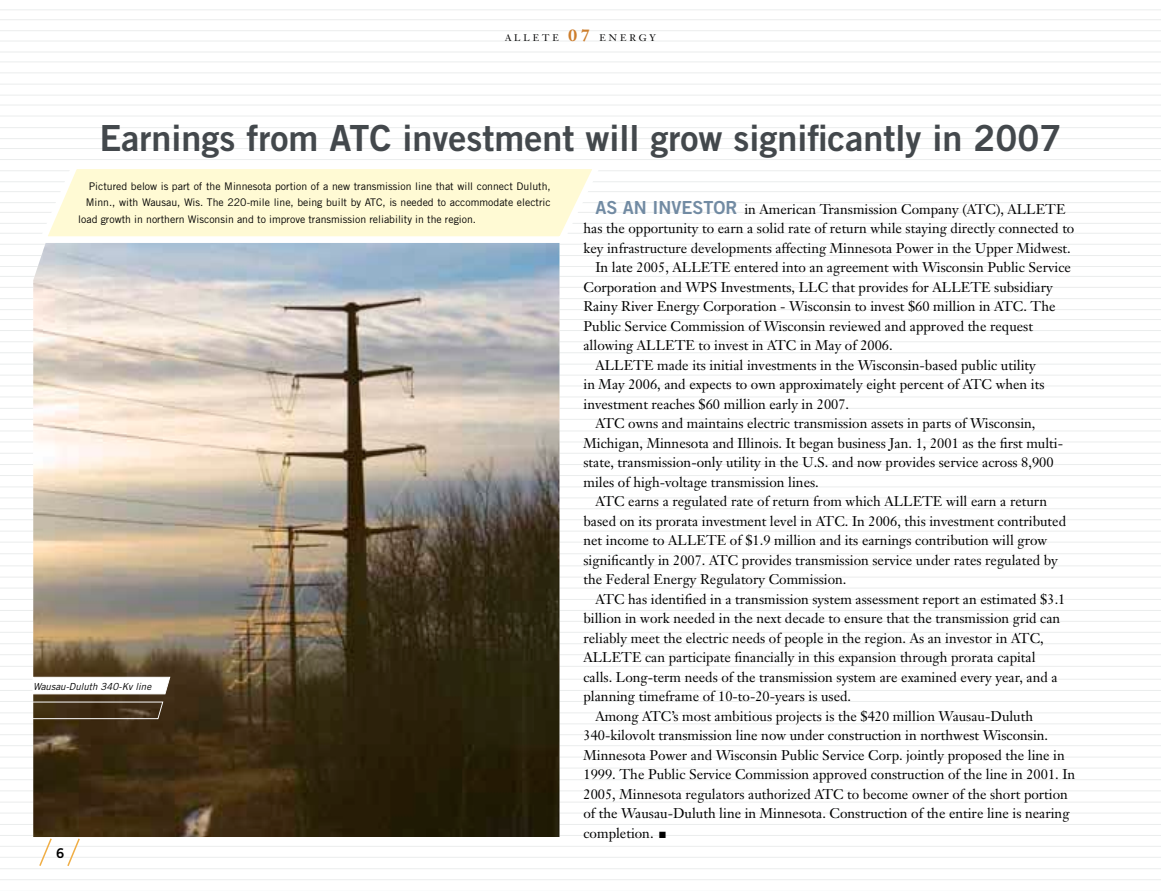
<style>
.page{position:relative;width:1161px;height:891px;background:#fff}
.page>*{position:absolute;margin:0;border:0;box-sizing:border-box;transform-origin:0 0}
.t1{font:36px "Trade Gothic Bold Two";color:#43484c}
.t2{font:13.8px "Janson Text";color:#000}
.t3{font:10.5px "Trade Gothic";color:#000}
.t4{font:italic 9.75px "Trade Gothic";color:#000}
.t5{font:9.45px "Janson Text";letter-spacing:.3em;color:#000}
.s1{font-weight:700;font-size:16.5px;color:#cd7d2b}
.s2{font-family:"Trade Gothic Bold Two";font-size:18px;color:#728ba3}
</style>
<div class="page">
<hr style="left:0;top:41px;width:1161px;height:1px;background:#ebeded">
<hr style="left:0;top:62px;width:1161px;height:1px;background:#ebeded">
<hr style="left:0;top:84px;width:1161px;height:1px;background:#ebeded">
<hr style="left:0;top:105px;width:1161px;height:1px;background:#ebeded">
<hr style="left:0;top:127px;width:1161px;height:1px;background:#ebeded">
<hr style="left:0;top:148px;width:1161px;height:1px;background:#ebeded">
<hr style="left:0;top:171px;width:1161px;height:1px;background:#ebeded">
<hr style="left:0;top:191px;width:1161px;height:1px;background:#ebeded">
<hr style="left:0;top:212px;width:1161px;height:1px;background:#ebeded">
<hr style="left:0;top:233px;width:1161px;height:1px;background:#ebeded">
<hr style="left:0;top:255px;width:1161px;height:1px;background:#ebeded">
<hr style="left:0;top:276px;width:1161px;height:1px;background:#ebeded">
<hr style="left:0;top:298px;width:1161px;height:1px;background:#ebeded">
<hr style="left:0;top:319px;width:1161px;height:1px;background:#ebeded">
<hr style="left:0;top:342px;width:1161px;height:1px;background:#ebeded">
<hr style="left:0;top:364px;width:1161px;height:1px;background:#ebeded">
<hr style="left:0;top:386px;width:1161px;height:1px;background:#ebeded">
<hr style="left:0;top:408px;width:1161px;height:1px;background:#ebeded">
<hr style="left:0;top:19px;width:1161px;height:1px;background:#ebeded">
<hr style="left:0;top:431px;width:1161px;height:1px;background:#ebeded">
<hr style="left:0;top:442px;width:1161px;height:1px;background:#ebeded">
<hr style="left:0;top:10px;width:1161px;height:1px;background:#ebeded">
<hr style="left:0;top:30px;width:1161px;height:1px;background:#ebeded">
<hr style="left:0;top:419px;width:1161px;height:1px;background:#ebeded">
<hr style="left:0;top:397px;width:1161px;height:1px;background:#ebeded">
<hr style="left:0;top:375px;width:1161px;height:1px;background:#ebeded">
<hr style="left:0;top:352px;width:1161px;height:1px;background:#ebeded">
<hr style="left:0;top:330px;width:1161px;height:1px;background:#ebeded">
<hr style="left:0;top:309px;width:1161px;height:1px;background:#ebeded">
<hr style="left:0;top:287px;width:1161px;height:1px;background:#ebeded">
<hr style="left:0;top:266px;width:1161px;height:1px;background:#ebeded">
<hr style="left:0;top:244px;width:1161px;height:1px;background:#ebeded">
<hr style="left:0;top:223px;width:1161px;height:1px;background:#ebeded">
<hr style="left:0;top:202px;width:1161px;height:1px;background:#ebeded">
<hr style="left:0;top:181px;width:1161px;height:1px;background:#ebeded">
<hr style="left:0;top:159px;width:1161px;height:1px;background:#ebeded">
<hr style="left:0;top:138px;width:1161px;height:1px;background:#ebeded">
<hr style="left:0;top:116px;width:1161px;height:1px;background:#ebeded">
<hr style="left:0;top:95px;width:1161px;height:1px;background:#ebeded">
<hr style="left:0;top:73px;width:1161px;height:1px;background:#ebeded">
<hr style="left:0;top:52px;width:1161px;height:1px;background:#ebeded">
<hr style="left:0;top:464px;width:1161px;height:1px;background:#ebeded">
<hr style="left:0;top:487px;width:1161px;height:1px;background:#ebeded">
<hr style="left:0;top:509px;width:1161px;height:1px;background:#ebeded">
<hr style="left:0;top:531px;width:1161px;height:1px;background:#ebeded">
<hr style="left:0;top:554px;width:1161px;height:1px;background:#ebeded">
<hr style="left:0;top:542px;width:1161px;height:1px;background:#ebeded">
<hr style="left:0;top:519px;width:1161px;height:1px;background:#ebeded">
<hr style="left:0;top:498px;width:1161px;height:1px;background:#ebeded">
<hr style="left:0;top:475px;width:1161px;height:1px;background:#ebeded">
<hr style="left:0;top:453px;width:1161px;height:1px;background:#ebeded">
<hr style="left:0;top:577px;width:1161px;height:1px;background:#ebeded">
<hr style="left:0;top:599px;width:1161px;height:1px;background:#ebeded">
<hr style="left:0;top:621px;width:1161px;height:1px;background:#ebeded">
<hr style="left:0;top:643px;width:1161px;height:1px;background:#ebeded">
<hr style="left:0;top:666px;width:1161px;height:1px;background:#ebeded">
<hr style="left:0;top:654px;width:1161px;height:1px;background:#ebeded">
<hr style="left:0;top:632px;width:1161px;height:1px;background:#ebeded">
<hr style="left:0;top:610px;width:1161px;height:1px;background:#ebeded">
<hr style="left:0;top:588px;width:1161px;height:1px;background:#ebeded">
<hr style="left:0;top:566px;width:1161px;height:1px;background:#ebeded">
<hr style="left:0;top:690px;width:1161px;height:1px;background:#ebeded">
<hr style="left:0;top:713px;width:1161px;height:1px;background:#ebeded">
<hr style="left:0;top:734px;width:1161px;height:1px;background:#ebeded">
<hr style="left:0;top:757px;width:1161px;height:1px;background:#ebeded">
<hr style="left:0;top:779px;width:1161px;height:1px;background:#ebeded">
<hr style="left:0;top:768px;width:1161px;height:1px;background:#ebeded">
<hr style="left:0;top:745px;width:1161px;height:1px;background:#ebeded">
<hr style="left:0;top:724px;width:1161px;height:1px;background:#ebeded">
<hr style="left:0;top:701px;width:1161px;height:1px;background:#ebeded">
<hr style="left:0;top:679px;width:1161px;height:1px;background:#ebeded">
<hr style="left:0;top:802px;width:1161px;height:1px;background:#ebeded">
<hr style="left:0;top:824px;width:1161px;height:1px;background:#ebeded">
<hr style="left:0;top:846px;width:1161px;height:1px;background:#ebeded">
<hr style="left:0;top:868px;width:1161px;height:1px;background:#ebeded">
<hr style="left:0;top:890px;width:1161px;height:1px;background:#ebeded">
<hr style="left:0;top:879px;width:1161px;height:1px;background:#ebeded">
<hr style="left:0;top:857px;width:1161px;height:1px;background:#ebeded">
<hr style="left:0;top:835px;width:1161px;height:1px;background:#ebeded">
<hr style="left:0;top:813px;width:1161px;height:1px;background:#ebeded">
<hr style="left:0;top:791px;width:1161px;height:1px;background:#ebeded">
<img style="left:33px;top:245px;width:527px;height:592px">
<svg style="left:32px;top:677px;width:139px;height:18px"></svg>
<svg style="left:27px;top:701px;width:137px;height:18px;background:#5c4c37"></svg>
<svg style="left:34px;top:169px;width:571px;height:76px"></svg>
<svg style="left:39px;top:838px;width:41px;height:28px"></svg>
<p class="t5" style="left:505px;top:32px;width:152px">allete <span class="s1">07</span> energy</p>
<h1 class="t1" style="left:100px;top:115px;width:963px">Earnings from ATC investment will grow significantly in 2007</h1>
<p class="t3" style="left:89px;top:180px;width:463px">Pictured below is part of the Minnesota portion of a new transmission line that will connect Duluth,</p>
<p class="t3" style="left:86px;top:196px;width:466px">Minn., with Wausau, Wis. The 220-mile line, being built by ATC, is needed to accommodate electric</p>
<p class="t3" style="left:78px;top:213px;width:399px">load growth in northern Wisconsin and to improve transmission reliability in the region.</p>
<p class="t4" style="left:33px;top:680px;width:120px">Wausau-Duluth 340-Kv line</p>
<p class="t2" style="left:595px;top:200px;width:472px"><span class="s2">As an investor</span> in American Transmission Company (ATC), ALLETE</p>
<p class="t2" style="left:584px;top:220px;width:492px">has the opportunity to earn a solid rate of return while staying directly connected to</p>
<p class="t2" style="left:584px;top:239px;width:489px">key infrastructure developments affecting Minnesota Power in the Upper Midwest.</p>
<p class="t2" style="left:595px;top:259px;width:477px">In late 2005, ALLETE entered into an agreement with Wisconsin Public Service</p>
<p class="t2" style="left:584px;top:278px;width:471px">Corporation and WPS Investments, LLC that provides for ALLETE subsidiary</p>
<p class="t2" style="left:584px;top:298px;width:474px">Rainy River Energy Corporation - Wisconsin to invest $60 million in ATC. The</p>
<p class="t2" style="left:584px;top:317px;width:451px">Public Service Commission of Wisconsin reviewed and approved the request</p>
<p class="t2" style="left:584px;top:337px;width:311px">allowing ALLETE to invest in ATC in May of 2006.</p>
<p class="t2" style="left:595px;top:356px;width:442px">ALLETE made its initial investments in the Wisconsin-based public utility</p>
<p class="t2" style="left:584px;top:376px;width:463px">in May 2006, and expects to own approximately eight percent of ATC when its</p>
<p class="t2" style="left:584px;top:395px;width:267px">investment reaches $60 million early in 2007.</p>
<p class="t2" style="left:595px;top:415px;width:442px">ATC owns and maintains electric transmission assets in parts of Wisconsin,</p>
<p class="t2" style="left:584px;top:434px;width:481px">Michigan, Minnesota and Illinois. It began business Jan. 1, 2001 as the first multi-</p>
<p class="t2" style="left:584px;top:454px;width:472px">state, transmission-only utility in the U.S. and now provides service across 8,900</p>
<p class="t2" style="left:584px;top:473px;width:237px">miles of high-voltage transmission lines.</p>
<p class="t2" style="left:595px;top:493px;width:453px">ATC earns a regulated rate of return from which ALLETE will earn a return</p>
<p class="t2" style="left:584px;top:512px;width:484px">based on its prorata investment level in ATC. In 2006, this investment contributed</p>
<p class="t2" style="left:584px;top:532px;width:465px">net income to ALLETE of $1.9 million and its earnings contribution will grow</p>
<p class="t2" style="left:584px;top:551px;width:476px">significantly in 2007. ATC provides transmission service under rates regulated by</p>
<p class="t2" style="left:584px;top:571px;width:265px">the Federal Energy Regulatory Commission.</p>
<p class="t2" style="left:595px;top:590px;width:471px">ATC has identified in a transmission system assessment report an estimated $3.1</p>
<p class="t2" style="left:584px;top:610px;width:478px">billion in work needed in the next decade to ensure that the transmission grid can</p>
<p class="t2" style="left:584px;top:629px;width:462px">reliably meet the electric needs of people in the region. As an investor in ATC,</p>
<p class="t2" style="left:584px;top:649px;width:454px">ALLETE can participate financially in this expansion through prorata capital</p>
<p class="t2" style="left:584px;top:668px;width:476px">calls. Long-term needs of the transmission system are examined every year, and a</p>
<p class="t2" style="left:584px;top:688px;width:269px">planning timeframe of 10-to-20-years is used.</p>
<p class="t2" style="left:595px;top:707px;width:439px">Among ATC’s most ambitious projects is the $420 million Wausau-Duluth</p>
<p class="t2" style="left:584px;top:727px;width:466px">340-kilovolt transmission line now under construction in northwest Wisconsin.</p>
<p class="t2" style="left:584px;top:746px;width:483px">Minnesota Power and Wisconsin Public Service Corp. jointly proposed the line in</p>
<p class="t2" style="left:584px;top:766px;width:493px">1999. The Public Service Commission approved construction of the line in 2001. In</p>
<p class="t2" style="left:584px;top:785px;width:486px">2005, Minnesota regulators authorized ATC to become owner of the short portion</p>
<p class="t2" style="left:584px;top:805px;width:488px">of the Wausau-Duluth line in Minnesota. Construction of the entire line is nearing</p>
<p class="t2" style="left:584px;top:824px;width:84px">completion. ■</p>
</div>
